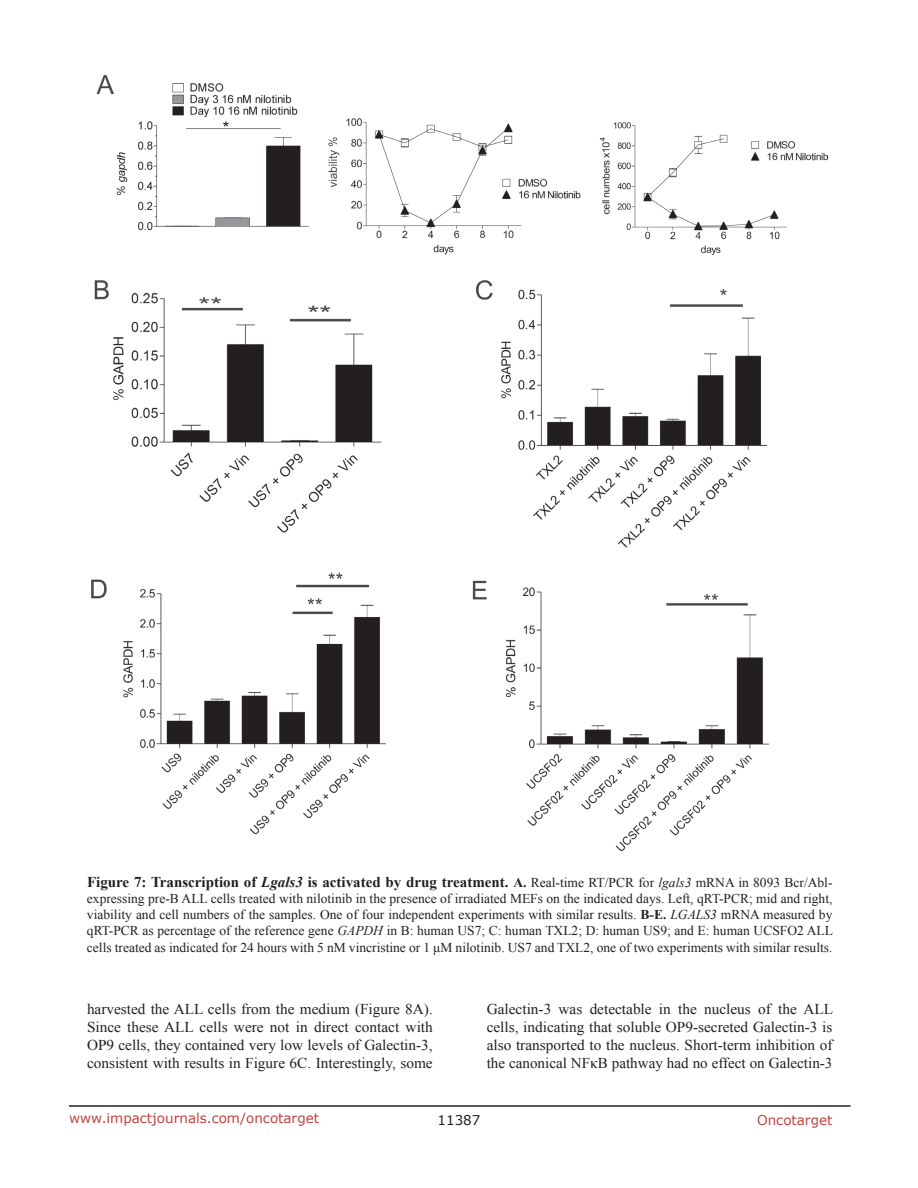
<style>
.page{position:relative;width:918px;height:1188px;background:#fff}
.page>*{position:absolute;margin:0;border:0;box-sizing:border-box;transform-origin:0 0}
.t1{font:15px/18px "Times New Roman";color:#231f20;text-align:justify}
.t2{font:700 15px "Times New Roman";color:#231f20}
.t3{font:13.5px/16.2px "Times New Roman";color:#231f20;text-align:justify}
.t4{font:13.5px "Verdana";color:#c24141}
.t5{font:13.5px "Verdana";color:#231f20}
.s1{font-style:italic}
.s2{font-size:13.5px}
.s3{font-weight:400;font-size:13.5px}
.s4{font-weight:400;font-style:italic;font-size:13.5px}
.s5{font-weight:700}
</style>
<div class="page">
<hr style="left:69px;top:1105px;width:781px;height:2px;background:#231f20">
<img style="left:92px;top:76px;width:736px;height:774px">
<p class="t2" style="left:87px;top:871px;width:747px">Figure 7: Transcription of <span class="s1">Lgals3</span> is activated by drug treatment. <span class="s2">A.</span> <span class="s3">Real-time RT/PCR for</span> <span class="s4">lgals3</span> <span class="s3">mRNA in 8093 Bcr/Abl-</span></p>
<p class="t3" style="left:87px;top:890px;width:747px">expressing pre-B ALL cells treated with nilotinib in the presence of irradiated MEFs on the indicated days. Left, qRT-PCR; mid and right, viability and cell numbers of the samples. One of four independent experiments with similar results. <span class="s5">B-E.</span> <span class="s1">LGALS3</span> mRNA measured by qRT-PCR as percentage of the reference gene <span class="s1">GAPDH</span> in B: human US7; C: human TXL2; D: human US9; and E: human UCSFO2 ALL cells treated as indicated for 24 hours with 5 nM vincristine or 1 μM nilotinib. US7 and TXL2, one of two experiments with similar results.</p>
<p class="t1" style="left:87px;top:1000px;width:347px">harvested the ALL cells from the medium (Figure 8A).<br>Since these ALL cells were not in direct contact with OP9 cells, they contained very low levels of Galectin-3, consistent with results in Figure 6C. Interestingly, some</p>
<p class="t1" style="left:487px;top:1000px;width:348px">Galectin-3 was detectable in the nucleus of the ALL cells, indicating that soluble OP9-secreted Galectin-3 is also transported to the nucleus. Short-term inhibition of the canonical NFκB pathway had no effect on Galectin-3</p>
<p class="t4" style="left:69px;top:1109px;width:252px">www.impactjournals.com/oncotarget</p>
<p class="t5" style="left:438px;top:1111px;width:44px">11387</p>
<p class="t4" style="left:757px;top:1111px;width:77px">Oncotarget</p>
</div>
